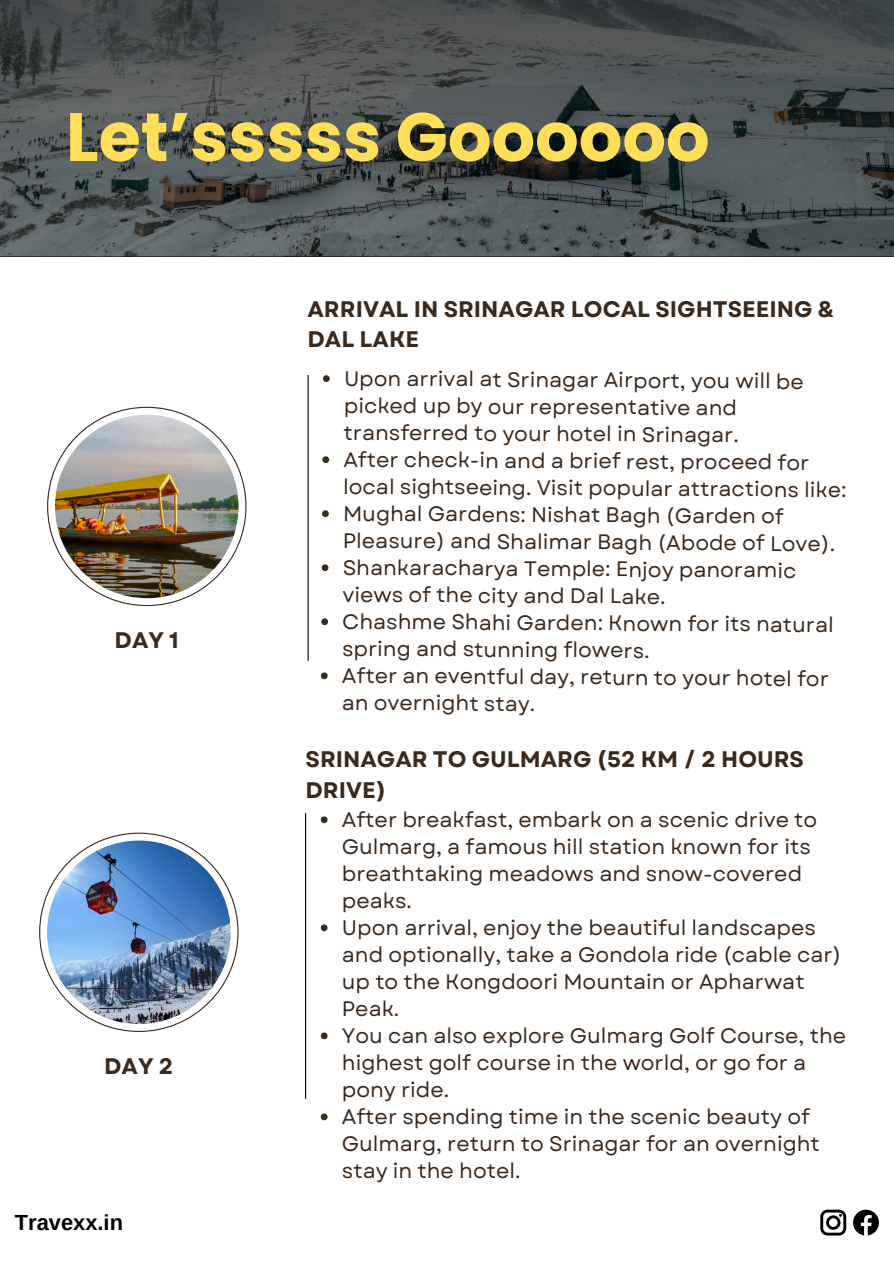
<style>
.page{position:relative;width:894px;height:1264px;background:#fff}
.page>*{position:absolute;margin:0;border:0;box-sizing:border-box;transform-origin:0 0}
.t1{font:700 68.4px "Poppins";color:#ffde59}
.t2{font:700 22.5px/30.3px "Garet";color:#3b291c}
.t3{font:700 21.9px "Arimo";color:#000}
.t4{font:21px/27px "Garet";letter-spacing:-.01em;color:#3b291c}
</style>
<div class="page">
<svg style="left:853px;top:1209px;width:25px;height:26px"></svg>
<svg style="left:820px;top:1209px;width:26px;height:26px"></svg>
<svg style="left:47px;top:407px;width:199px;height:199px"></svg>
<img style="left:55px;top:414px;width:183px;height:184px;border-radius:50%">
<svg style="left:1px;top:0;width:892px;height:256px;background:#4a5051"></svg>
<svg style="left:39px;top:832px;width:199px;height:199px"></svg>
<img style="left:47px;top:840px;width:183px;height:184px;border-radius:50%">
<svg style="left:323px;top:375px;width:6px;height:7px"></svg>
<svg style="left:322px;top:456px;width:7px;height:7px"></svg>
<svg style="left:322px;top:510px;width:7px;height:7px"></svg>
<svg style="left:321px;top:564px;width:7px;height:7px"></svg>
<svg style="left:321px;top:618px;width:7px;height:7px"></svg>
<svg style="left:321px;top:672px;width:6px;height:7px"></svg>
<svg style="left:321px;top:816px;width:6px;height:7px"></svg>
<svg style="left:321px;top:924px;width:6px;height:7px"></svg>
<svg style="left:321px;top:1032px;width:6px;height:7px"></svg>
<svg style="left:321px;top:1113px;width:6px;height:7px"></svg>
<hr style="left:307px;top:375px;width:1px;height:286px;background:#000">
<hr style="left:305px;top:813px;width:1px;height:285px;background:#000">
<p class="t1" style="left:66px;top:89px;width:645px">Let’sssss Goooooo</p>
<p class="t2" style="left:115px;top:625px;width:66px">DAY 1</p>
<p class="t2" style="left:104px;top:1050px;width:71px">DAY 2</p>
<p class="t3" style="left:15px;top:1210px;width:110px">Travexx.in</p>
<p class="t2" style="left:307px;top:294px;width:528px">ARRIVAL IN SRINAGAR LOCAL SIGHTSEEING &amp;<br>DAL LAKE</p>
<h2 class="t4" style="left:343px;top:366px;width:462px">Upon arrival at Srinagar Airport, you will be picked up by our representative and transferred to your hotel in Srinagar.</h2>
<p class="t4" style="left:343px;top:447px;width:505px">After check-in and a brief rest, proceed for local sightseeing. Visit popular attractions like:</p>
<p class="t4" style="left:343px;top:501px;width:494px">Mughal Gardens: Nishat Bagh (Garden of<br>Pleasure) and Shalimar Bagh (Abode of Love).</p>
<p class="t4" style="left:342px;top:555px;width:455px;line-height:26.5px">Shankaracharya Temple: Enjoy panoramic views of the city and Dal Lake.</p>
<p class="t4" style="left:342px;top:610px;width:493px;line-height:26.2px">Chashme Shahi Garden: Known for its natural spring and stunning flowers.</p>
<p class="t4" style="left:341px;top:664px;width:488px;line-height:26px">After an eventful day, return to your hotel for an overnight stay.</p>
<p class="t2" style="left:305px;top:744px;width:500px">SRINAGAR TO GULMARG (52 KM / 2 HOURS<br>DRIVE)</p>
<p class="t4" style="left:342px;top:805px;width:477px">After breakfast, embark on a scenic drive to Gulmarg, a famous hill station known for its breathtaking meadows and snow-covered peaks.</p>
<h2 class="t4" style="left:342px;top:913px;width:501px">Upon arrival, enjoy the beautiful landscapes and optionally, take a Gondola ride (cable car) up to the Kongdoori Mountain or Apharwat Peak.</h2>
<h2 class="t4" style="left:342px;top:1021px;width:505px">You can also explore Gulmarg Golf Course, the highest golf course in the world, or go for a pony ride.</h2>
<p class="t4" style="left:342px;top:1102px;width:479px">After spending time in the scenic beauty of<br>Gulmarg, return to Srinagar for an overnight stay in the hotel.</p>
</div>
